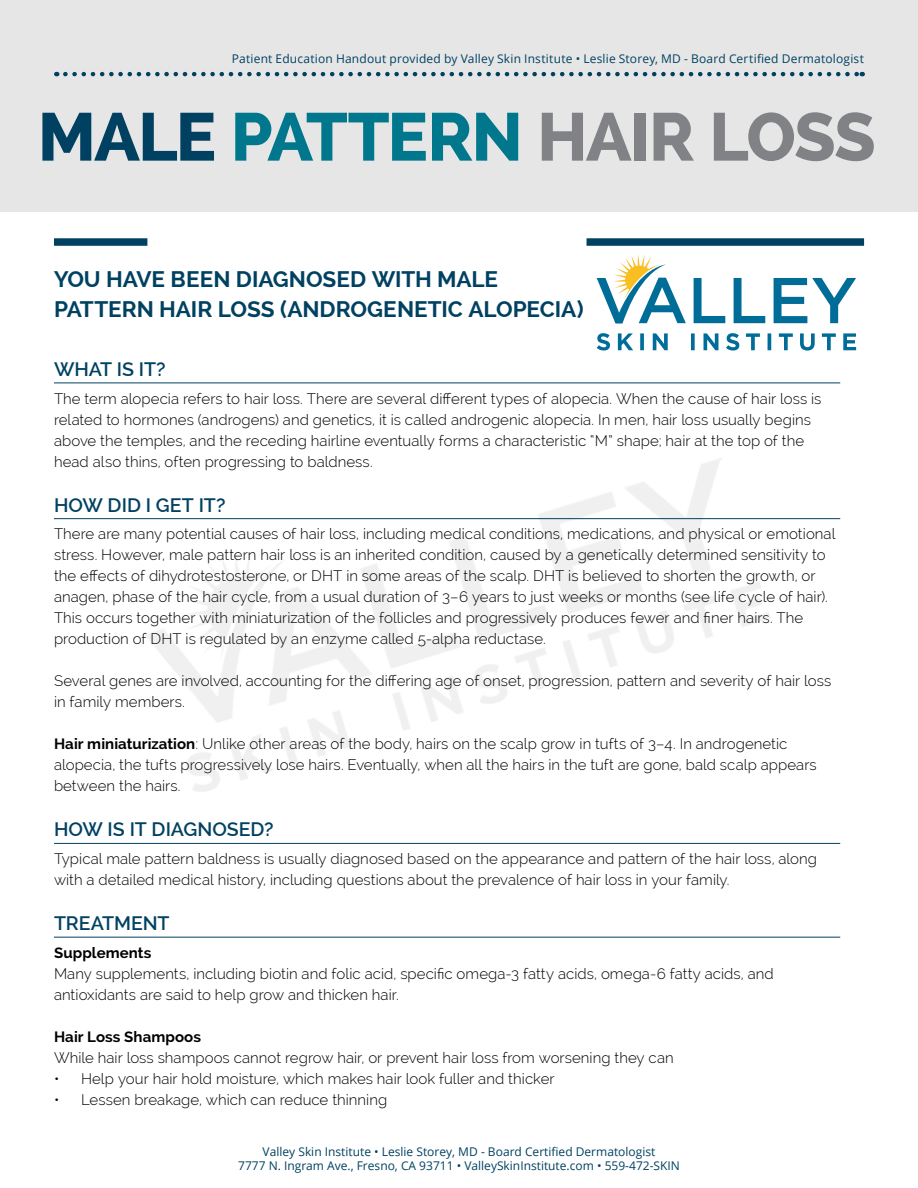
<style>
.page{position:relative;width:918px;height:1188px;background:#fff}
.page>*{position:absolute;margin:0;border:0;box-sizing:border-box;transform-origin:0 0}
.t1{font:800 67.5px "Raleway";letter-spacing:-.025em;color:#808285}
.t2{font:700 22.5px/30.8px "Raleway";letter-spacing:-.005em;color:#004161}
.t3{font:600 19.5px "Raleway";letter-spacing:-.005em;color:#004161}
.t4{font:300 15px/21px "Raleway";letter-spacing:.005em;color:#000}
.t5{font:700 15px "Raleway";letter-spacing:.005em;color:#000}
.t6{font:12px/14.4px "Open Sans";color:#004161;text-align:center}
.s1{color:#004161}
.s2{color:#00778c}
.s3{font-weight:700}
</style>
<div class="page">
<svg style="left:597px;top:254px;width:259px;height:70px"></svg>
<svg style="left:597px;top:333px;width:259px;height:18px"></svg>
<div style="left:0;top:0;width:918px;height:212px;background:#e6e6e6"></div>
<div style="left:54px;top:238px;width:93px;height:8px;background:#004161"></div>
<div style="left:587px;top:238px;width:277px;height:8px;background:#004161"></div>
<svg style="left:65px;top:72px;width:798px;height:4px"></svg>
<hr style="left:54px;top:383px;width:786px;height:1px;background:#004161">
<hr style="left:54px;top:518px;width:786px;height:1px;background:#004161">
<hr style="left:54px;top:843px;width:786px;height:1px;background:#004161">
<hr style="left:54px;top:937px;width:786px;height:1px;background:#004161">
<p class="t6" style="left:232px;top:51px;width:634px">Patient Education Handout provided by Valley Skin Institute • Leslie Storey, MD - Board Certified Dermatologist</p>
<h1 class="t1" style="left:38px;top:99px;width:839px"><span class="s1">MALE</span> <span class="s2">PATTERN</span> HAIR LOSS</h1>
<h2 class="t2" style="left:54px;top:263px;width:531px">YOU HAVE BEEN DIAGNOSED WITH MALE<br>PATTERN HAIR LOSS (ANDROGENETIC ALOPECIA)</h2>
<h3 class="t3" style="left:54px;top:358px;width:113px">WHAT IS IT?</h3>
<p class="t4" style="left:54px;top:388px;width:769px">The term alopecia refers to hair loss. There are several different types of alopecia. When the cause of hair loss is related to hormones (androgens) and genetics, it is called androgenic alopecia. In men, hair loss usually begins above the temples, and the receding hairline eventually forms a characteristic “M” shape; hair at the top of the head also thins, often progressing to baldness.</p>
<h3 class="t3" style="left:54px;top:493px;width:173px">HOW DID I GET IT?</h3>
<p class="t4" style="left:54px;top:523px;width:783px">There are many potential causes of hair loss, including medical conditions, medications, and physical or emotional stress. However, male pattern hair loss is an inherited condition, caused by a genetically determined sensitivity to the effects of dihydrotestosterone, or DHT in some areas of the scalp. DHT is believed to shorten the growth, or anagen, phase of the hair cycle, from a usual duration of 3–6 years to just weeks or months (see life cycle of hair).<br>This occurs together with miniaturization of the follicles and progressively produces fewer and finer hairs. The production of DHT is regulated by an enzyme called 5-alpha reductase.</p>
<p class="t4" style="left:54px;top:670px;width:779px">Several genes are involved, accounting for the differing age of onset, progression, pattern and severity of hair loss in family members.</p>
<p class="t4" style="left:54px;top:733px;width:764px"><span class="s3">Hair miniaturization</span>: Unlike other areas of the body, hairs on the scalp grow in tufts of 3–4. In androgenetic alopecia, the tufts progressively lose hairs. Eventually, when all the hairs in the tuft are gone, bald scalp appears between the hairs.</p>
<h3 class="t3" style="left:54px;top:818px;width:221px">HOW IS IT DIAGNOSED?</h3>
<p class="t4" style="left:54px;top:848px;width:765px">Typical male pattern baldness is usually diagnosed based on the appearance and pattern of the hair loss, along with a detailed medical history, including questions about the prevalence of hair loss in your family.</p>
<h3 class="t3" style="left:54px;top:912px;width:117px">TREATMENT</h3>
<p class="t5" style="left:54px;top:944px;width:99px">Supplements</p>
<p class="t4" style="left:54px;top:963px;width:721px">Many supplements, including biotin and folic acid, specific omega-3 fatty acids, omega-6 fatty acids, and antioxidants are said to help grow and thicken hair.</p>
<p class="t5" style="left:54px;top:1028px;width:148px">Hair Loss Shampoos</p>
<p class="t4" style="left:54px;top:1047px;width:621px">While hair loss shampoos cannot regrow hair, or prevent hair loss from worsening they can</p>
<p class="t4" style="left:54px;top:1068px;width:502px">• Help your hair hold moisture, which makes hair look fuller and thicker</p>
<p class="t4" style="left:54px;top:1089px;width:335px">• Lessen breakage, which can reduce thinning</p>
<p class="t6" style="left:238px;top:1144px;width:443px">Valley Skin Institute • Leslie Storey, MD - Board Certified Dermatologist<br>7777 N. Ingram Ave., Fresno, CA 93711 • ValleySkinInstitute.com • 559-472-SKIN</p>
</div>
